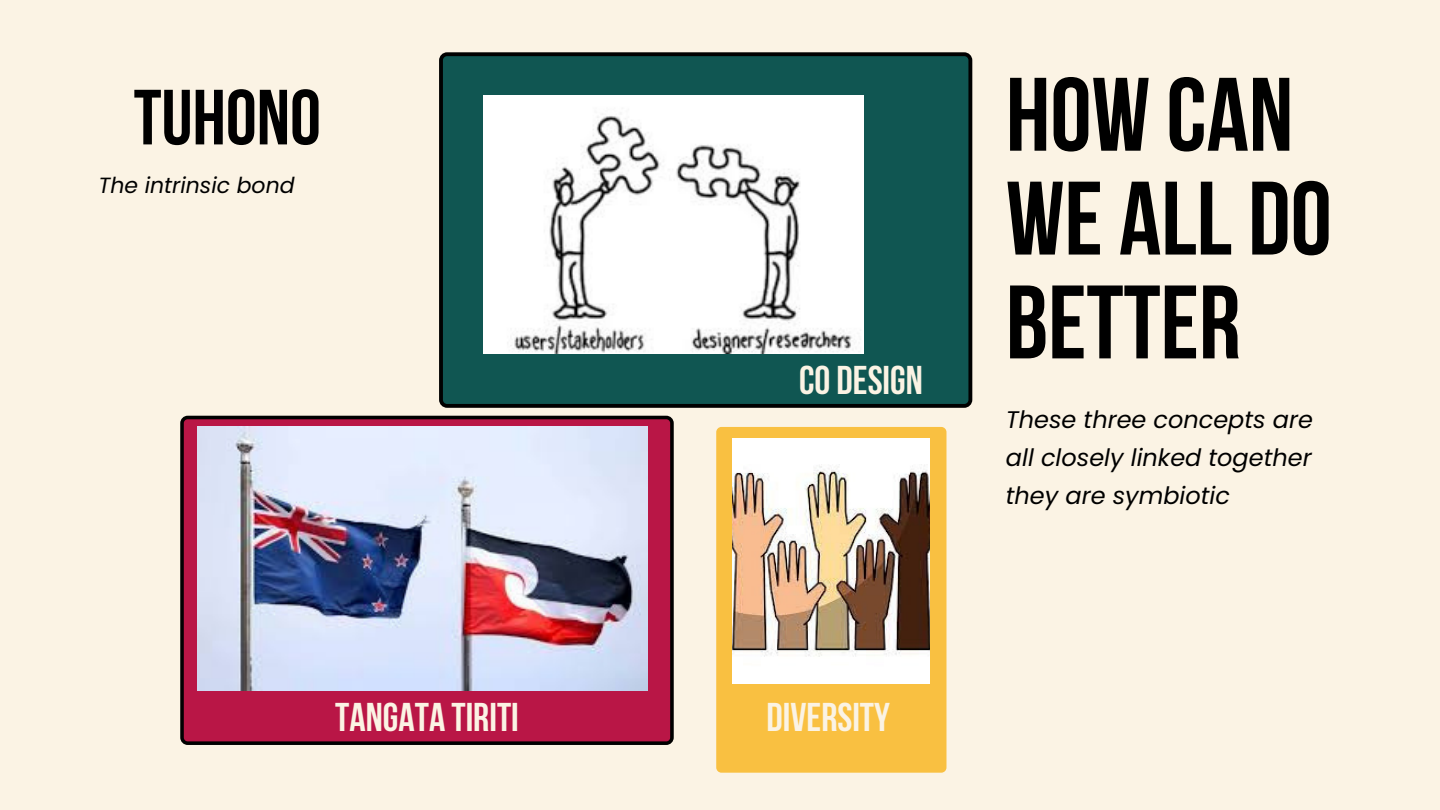
<style>
.page{position:relative;width:1440px;height:810px;background:#fbf3e4}
.page>*{position:absolute;margin:0;border:0;box-sizing:border-box;transform-origin:0 0}
.t1{font:700 104.1px/103.8px "Bebas Neue";color:#000}
.t2{font:700 78px "Bebas Neue";color:#000}
.t3{font:700 40px "Bebas Neue";color:#fbf3e4}
.t4{font:italic 24px/38.2px "Poppins";color:#000;text-align:justify}
.t5{font:italic 22px "Poppins";color:#000}
</style>
<div class="page">
<svg style="left:180px;top:416px;width:494px;height:329px;background:#a1163f"></svg>
<svg style="left:439px;top:52px;width:533px;height:356px;background:#10514d"></svg>
<img style="left:197px;top:427px;width:451px;height:264px">
<img style="left:483px;top:96px;width:381px;height:258px">
<div style="left:716px;top:427px;width:230px;height:346px;background:#f9c041"></div>
<img style="left:733px;top:438px;width:197px;height:245px">
<h2 class="t2" style="left:134px;top:86px;width:189px">TUHONO</h2>
<p class="t5" style="left:99px;top:170px;width:198px">The intrinsic bond</p>
<h3 class="t3" style="left:799px;top:364px;width:125px">CO DESIGN</h3>
<h3 class="t3" style="left:335px;top:701px;width:185px">TANGATA TIRITI</h3>
<h3 class="t3" style="left:767px;top:701px;width:125px">DIVERSITY</h3>
<h1 class="t1" style="left:1006px;top:73px;width:327px">HOW CAN<br>WE ALL DO<br>BETTER</h1>
<p class="t4" style="left:1006px;top:400px;width:309px">These three concepts are all closely linked together they are symbiotic</p>
</div>
